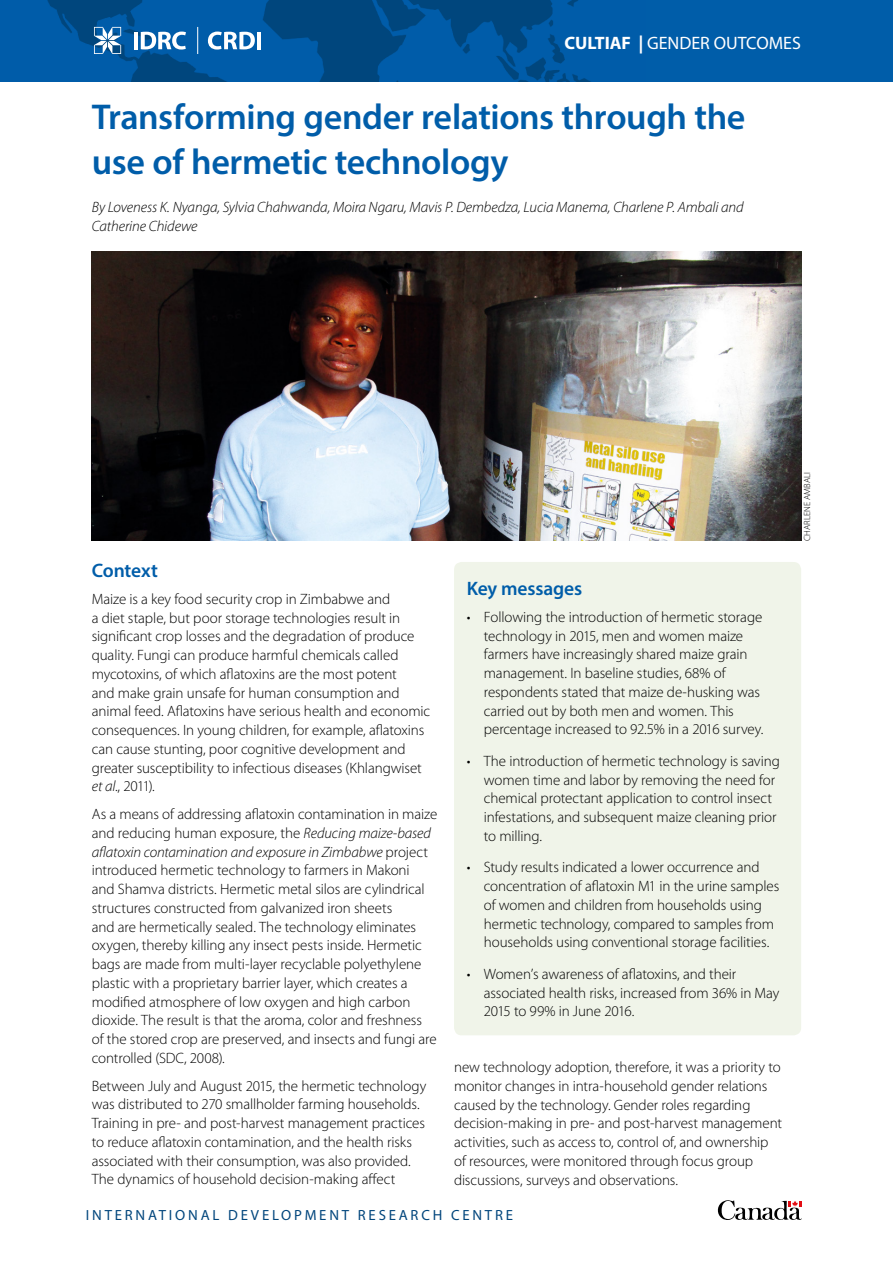
<style>
.page{position:relative;width:893px;height:1263px;background:#fff}
.page>*{position:absolute;margin:0;border:0;box-sizing:border-box;transform-origin:0 0}
.t1{font:600 36px/45px "Myriad Pro";letter-spacing:-.01em;color:#005da9}
.t2{font:600 19.5px "Myriad Pro";letter-spacing:-.01em;color:#005da9}
.t3{font:18px "Myriad Pro";color:#fff}
.t4{font:300 15px/18.8px "Myriad Pro";letter-spacing:-.005em;color:#000}
.t5{font:italic 300 15px/18.8px "Myriad Pro";letter-spacing:-.01em;color:#000}
.t6{font:14.7px "Myriad Pro";letter-spacing:.19em;color:#00457c}
.t7{font:300 9px "Myriad Pro";color:#000}
.s1{font-weight:700}
.s2{font-style:italic}
</style>
<div class="page">
<svg style="left:718px;top:1200px;width:84px;height:20px"></svg>
<div style="left:0;top:0;width:893px;height:81px;background:#005da9"></div>
<img style="left:47px;top:0;width:542px;height:81px">
<svg style="left:94px;top:27px;width:27px;height:27px"></svg>
<hr style="left:134px;top:32px;width:4px;height:17px;background:#fff">
<svg style="left:141px;top:32px;width:45px;height:18px"></svg>
<svg style="left:208px;top:32px;width:47px;height:18px"></svg>
<hr style="left:257px;top:32px;width:4px;height:17px;background:#fff">
<svg style="left:197px;top:27px;width:1px;height:27px"></svg>
<div style="left:454px;top:562px;width:347px;height:473px;background:#f0f4e9;border-radius:8px"></div>
<img style="left:92px;top:252px;width:709px;height:289px">
<p class="t3" style="left:564px;top:32px;width:238px"><span class="s1">CULTIAF |</span> GENDER OUTCOMES</p>
<h1 class="t1" style="left:92px;top:94px;width:655px">Transforming gender relations through the use of hermetic technology</h1>
<p class="t5" style="left:92px;top:197px;width:653px">By Loveness K. Nyanga, Sylvia Chahwanda, Moira Ngaru, Mavis P. Dembedza, Lucia Manema, Charlene P. Ambali and<br>Catherine Chidewe</p>
<h2 class="t2" style="left:92px;top:558px;width:68px">Context</h2>
<p class="t4" style="left:92px;top:589px;width:340px">Maize is a key food security crop in Zimbabwe and<br>a diet staple, but poor storage technologies result in significant crop losses and the degradation of produce quality. Fungi can produce harmful chemicals called mycotoxins, of which aflatoxins are the most potent<br>and make grain unsafe for human consumption and animal feed. Aflatoxins have serious health and economic consequences. In young children, for example, aflatoxins can cause stunting, poor cognitive development and greater susceptibility to infectious diseases (Khlangwiset <span class="s2">et al</span>., 2011).</p>
<p class="t4" style="left:92px;top:805px;width:347px">As a means of addressing aflatoxin contamination in maize and reducing human exposure, the <span class="s2">Reducing maize-based aflatoxin contamination and exposure in Zimbabwe</span> project introduced hermetic technology to farmers in Makoni<br>and Shamva districts. Hermetic metal silos are cylindrical structures constructed from galvanized iron sheets<br>and are hermetically sealed. The technology eliminates oxygen, thereby killing any insect pests inside. Hermetic bags are made from multi-layer recyclable polyethylene plastic with a proprietary barrier layer, which creates a modified atmosphere of low oxygen and high carbon dioxide. The result is that the aroma, color and freshness of the stored crop are preserved, and insects and fungi are controlled (SDC, 2008).</p>
<p class="t4" style="left:92px;top:1076px;width:336px">Between July and August 2015, the hermetic technology was distributed to 270 smallholder farming households.<br>Training in pre- and post-harvest management practices to reduce aflatoxin contamination, and the health risks associated with their consumption, was also provided.<br>The dynamics of household decision-making affect</p>
<h2 class="t2" style="left:467px;top:575px;width:117px">Key messages</h2>
<p class="t4" style="left:484px;top:607px;width:281px;text-indent:-17px">• Following the introduction of hermetic storage technology in 2015, men and women maize farmers have increasingly shared maize grain management. In baseline studies, 68% of respondents stated that maize de-husking was carried out by both men and women. This percentage increased to 92.5% in a 2016 survey.</p>
<p class="t4" style="left:484px;top:751px;width:298px;text-indent:-17px">• The introduction of hermetic technology is saving women time and labor by removing the need for chemical protectant application to control insect infestations, and subsequent maize cleaning prior to milling.</p>
<p class="t4" style="left:484px;top:858px;width:297px;text-indent:-17px">• Study results indicated a lower occurrence and concentration of aflatoxin M1 in the urine samples of women and children from households using hermetic technology, compared to samples from households using conventional storage facilities.</p>
<p class="t4" style="left:484px;top:964px;width:297px;text-indent:-17px">• Women’s awareness of aflatoxins, and their associated health risks, increased from 36% in May<br>2015 to 99% in June 2016.</p>
<p class="t4" style="left:454px;top:1058px;width:330px">new technology adoption, therefore, it was a priority to monitor changes in intra-household gender relations caused by the technology. Gender roles regarding decision-making in pre- and post-harvest management activities, such as access to, control of, and ownership of resources, were monitored through focus group discussions, surveys and observations.</p>
<p class="t6" style="left:86px;top:1206px;width:429px">INTERNATIONAL DEVELOPMENT RESEARCH CENTRE</p>
<p class="t7" style="left:802px;top:541px;width:70px;rotate:-90deg">CHARLENE AMBALI</p>
</div>
